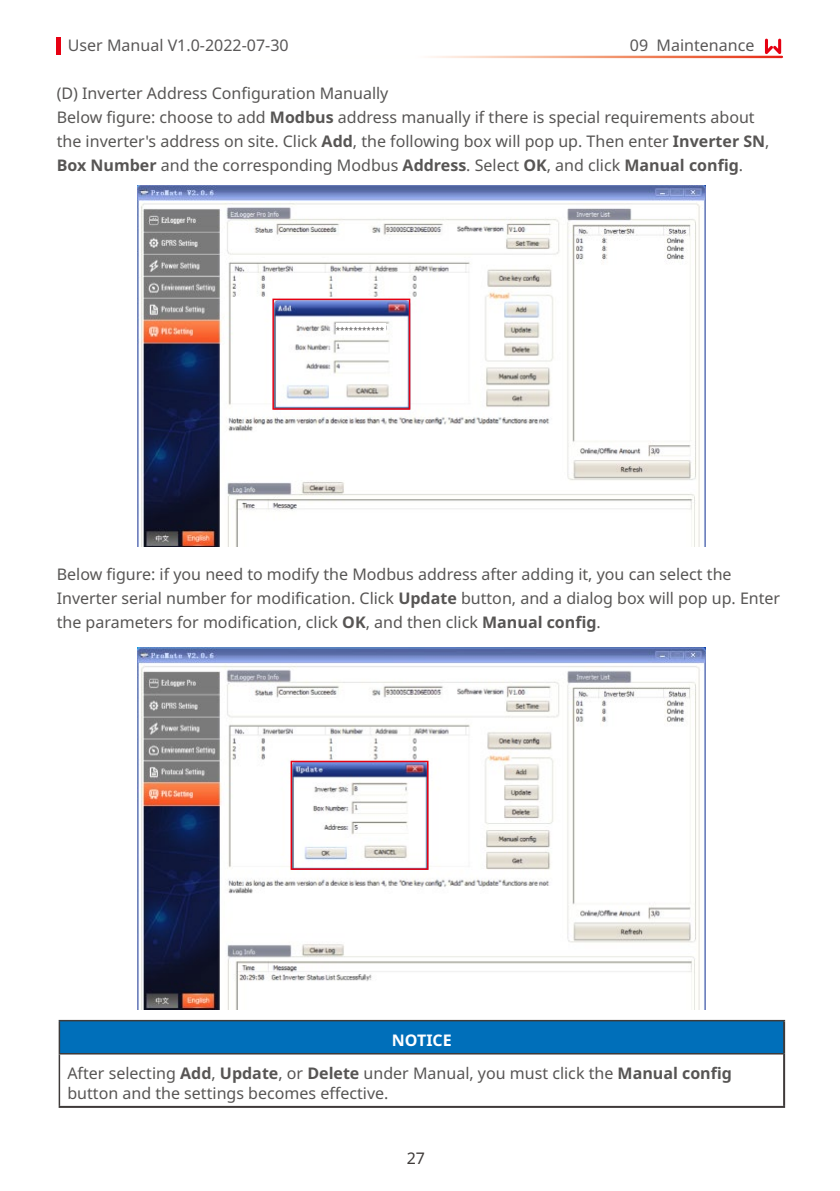
<style>
.page{position:relative;width:840px;height:1191px;background:#fff}
.page>*{position:absolute;margin:0;border:0;box-sizing:border-box;transform-origin:0 0}
.t1{font:16px/24px "Noto Sans";color:#575554}
.t2{font:16px "Noto Sans";color:#595757}
.t3{font:16px "Noto Sans";color:#3e3a39}
.t4{font:8px "Noto Sans";color:#575554}
.s1{font-weight:700}
.s2{font-weight:700;color:#fff}
</style>
<div class="page">
<hr style="left:57px;top:37px;width:4px;height:18px;background:#e60012">
<svg style="left:764px;top:39px;width:16px;height:15px"></svg>
<div style="left:59px;top:1020px;width:724px;height:33px;background:#006fba"></div>
<hr style="left:59px;top:1020px;width:725px;height:1px;background:#3e3a39">
<hr style="left:59px;top:1021px;width:1px;height:32px;background:#3e3a39">
<hr style="left:59px;top:1053px;width:723px;height:1px;background:#3e3a39">
<hr style="left:59px;top:1054px;width:1px;height:51px;background:#3e3a39">
<hr style="left:782px;top:1021px;width:2px;height:32px;background:#3e3a39">
<hr style="left:782px;top:1053px;width:2px;height:52px;background:#3e3a39">
<hr style="left:59px;top:1105px;width:725px;height:2px;background:#3e3a39">
<img style="left:137px;top:186px;width:567px;height:361px">
<div style="left:272px;top:298px;width:138px;height:112px;border:2px solid #e60012"></div>
<div style="left:335px;top:323px;width:50px;height:11px;background:#fff"></div>
<img style="left:137px;top:647px;width:567px;height:362px">
<div style="left:290px;top:760px;width:138px;height:110px;border:2px solid #e60012"></div>
<p class="t2" style="left:68px;top:34px;width:222px">User Manual V1.0-2022-07-30</p>
<p class="t2" style="left:629px;top:34px;width:126px">09 Maintenance</p>
<p class="t1" style="left:57px;top:81px;width:714px">(D) Inverter Address Configuration Manually<br>Below figure: choose to add <span class="s1">Modbus</span> address manually if there is special requirements about the inverter's address on site. Click <span class="s1">Add</span>, the following box will pop up. Then enter <span class="s1">Inverter SN</span>, <span class="s1">Box Number</span> and the corresponding Modbus <span class="s1">Address</span>. Select <span class="s1">OK</span>, and click <span class="s1">Manual config</span>.</p>
<p class="t4" style="left:335px;top:325px;width:50px">***********</p>
<p class="t1" style="left:57px;top:562px;width:724px">Below figure: if you need to modify the Modbus address after adding it, you can select the<br>Inverter serial number for modification. Click <span class="s1">Update</span> button, and a dialog box will pop up. Enter the parameters for modification, click <span class="s1">OK</span>, and then click <span class="s1">Manual config</span>.</p>
<p class="t1" style="left:67px;top:1023px;width:665px;line-height:33.2px;text-indent:324px"><span class="s2">NOTICE<br></span>After selecting <span class="s1">Add</span>, <span class="s1">Update</span>, or <span class="s1">Delete</span> under Manual, you must click the <span class="s1">Manual config</span></p>
<p class="t1" style="left:67px;top:1081px;width:322px">button and the settings becomes effective.</p>
<p class="t3" style="left:406px;top:1147px;width:20px">27</p>
</div>
